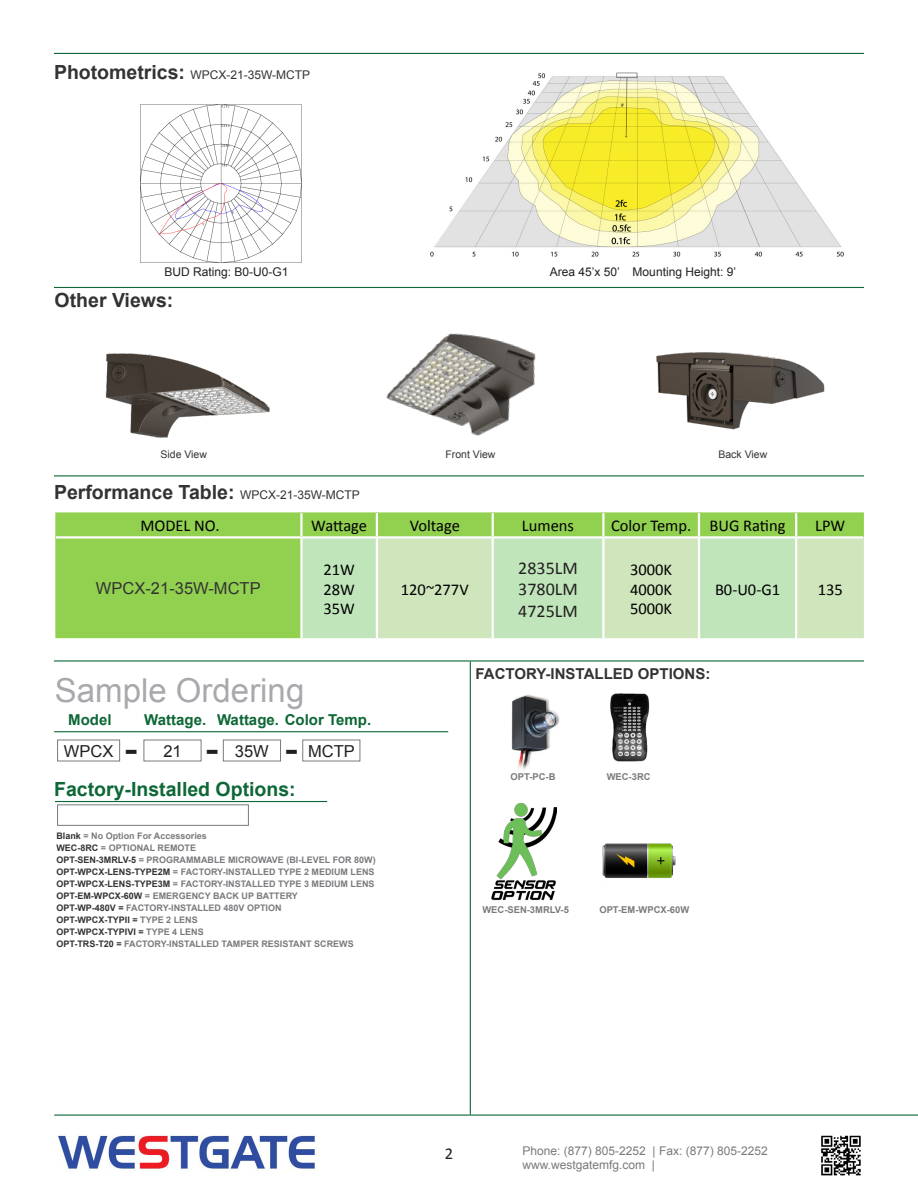
<style>
.page{position:relative;width:918px;height:1188px;background:#fff}
.page>*{position:absolute;margin:0;border:0;box-sizing:border-box;transform-origin:0 0}
.t1{font:33px "Arial";color:#a8a9ad}
.t2{font:700 28.5px "Verdana";color:#231f20}
.t3{font:700 19.5px "Arial";color:#333}
.t4{font:700 19.5px "Arial";color:#0d6736}
.t5{font:18px "Calibri";color:#231f20}
.t6{font:16.5px "Calibri";color:#000}
.t7{font:16.5px "Arial";color:#333}
.t8{font:16.5px "Arial";color:#231f20}
.t9{font:16.5px "Calibri";color:#231f20}
.t10{font:700 15px "Arial";color:#0d6736}
.t11{font:700 15px "Arial";color:#333}
.t12{font:12px "Arial";color:#787a7d}
.t13{font:12px "Arial";color:#231f20}
.t14{font:12px "Arial";color:#333}
.t15{font:10.5px "Arial";color:#333}
.t16{font:700 9.45px "Arial";color:#7a7b7e}
.t17{font:700 9px "Arial";color:#7a7b7e}
.t18{font:700 9px "Arial";color:#323332}
.s1{font-weight:700;font-size:19.5px}
.s2{font-weight:400;font-size:12px}
.s3{color:#323332}
.s4{color:#7a7b7e}
</style>
<div class="page">
<hr style="left:54px;top:475px;width:810px;height:1px;background:#0d6736">
<hr style="left:54px;top:53px;width:810px;height:1px;background:#0d6736">
<hr style="left:54px;top:287px;width:810px;height:1px;background:#0d6736">
<hr style="left:54px;top:660px;width:810px;height:2px;background:#0d6736">
<img style="left:140px;top:104px;width:162px;height:159px">
<img style="left:430px;top:72px;width:414px;height:185px">
<img style="left:58px;top:1135px;width:257px;height:35px">
<img style="left:821px;top:1135px;width:40px;height:41px">
<div style="left:55px;top:512px;width:809px;height:126px;background:#92d050"></div>
<div style="left:303px;top:539px;width:73px;height:99px;background:#c0e5bb"></div>
<svg style="left:378px;top:537px;width:486px;height:101px;background:#c8e5bb"></svg>
<hr style="left:300px;top:513px;width:3px;height:23px;background:#fff">
<hr style="left:376px;top:513px;width:2px;height:23px;background:#fff">
<hr style="left:492px;top:513px;width:2px;height:23px;background:#fff">
<hr style="left:602px;top:513px;width:3px;height:23px;background:#fff">
<hr style="left:698px;top:513px;width:2px;height:23px;background:#fff">
<hr style="left:795px;top:513px;width:2px;height:23px;background:#fff">
<hr style="left:300px;top:539px;width:3px;height:99px;background:#fff">
<hr style="left:376px;top:539px;width:2px;height:99px;background:#fff">
<hr style="left:492px;top:539px;width:2px;height:99px;background:#fff">
<hr style="left:602px;top:539px;width:3px;height:99px;background:#fff">
<hr style="left:698px;top:539px;width:2px;height:99px;background:#fff">
<hr style="left:795px;top:539px;width:2px;height:99px;background:#fff">
<hr style="left:56px;top:536px;width:245px;height:3px;background:#fff">
<hr style="left:301px;top:536px;width:76px;height:3px;background:#fff">
<hr style="left:377px;top:536px;width:116px;height:3px;background:#fff">
<hr style="left:493px;top:536px;width:110px;height:3px;background:#fff">
<hr style="left:603px;top:536px;width:96px;height:3px;background:#fff">
<hr style="left:699px;top:536px;width:97px;height:3px;background:#fff">
<hr style="left:796px;top:536px;width:67px;height:3px;background:#fff">
<hr style="left:54px;top:1115px;width:864px;height:1px;background:#0d6736">
<hr style="left:55px;top:801px;width:272px;height:1px;background:#0d6736">
<div style="left:57px;top:804px;width:192px;height:22px;background:#fff;border:1px solid #787a7d"></div>
<hr style="left:470px;top:662px;width:1px;height:453px;background:#0d6736">
<hr style="left:54px;top:731px;width:394px;height:1px;background:#0d6736">
<img style="left:610px;top:693px;width:40px;height:69px">
<img style="left:492px;top:803px;width:64px;height:98px">
<img style="left:511px;top:694px;width:49px;height:76px">
<img style="left:105px;top:353px;width:165px;height:85px">
<img style="left:386px;top:333px;width:150px;height:103px">
<img style="left:656px;top:352px;width:169px;height:78px">
<img style="left:602px;top:843px;width:74px;height:35px">
<p class="t14" style="left:54px;top:67px;width:258px"><span class="s1">Photometrics:</span> WPCX-21-35W-MCTP</p>
<p class="t13" style="left:164px;top:264px;width:126px">BUD Rating: B0-U0-G1</p>
<p class="t13" style="left:550px;top:264px;width:188px">Area 45’x 50’ Mounting Height: 9’</p>
<p class="t3" style="left:55px;top:287px;width:120px">Other Views:</p>
<p class="t15" style="left:161px;top:448px;width:48px">Side View</p>
<p class="t15" style="left:446px;top:448px;width:51px">Front View</p>
<p class="t15" style="left:718px;top:448px;width:50px">Back View</p>
<p class="t3" style="left:54px;top:479px;width:307px">Performance Table: <span class="s2">WPCX-21-35W-MCTP</span></p>
<p class="t6" style="left:140px;top:514px;width:81px">MODEL NO.</p>
<p class="t6" style="left:311px;top:514px;width:57px">Wattage</p>
<p class="t6" style="left:410px;top:514px;width:52px">Voltage</p>
<p class="t6" style="left:522px;top:514px;width:54px">Lumens</p>
<p class="t6" style="left:611px;top:514px;width:82px">Color Temp.</p>
<p class="t6" style="left:710px;top:514px;width:78px">BUG Rating</p>
<p class="t6" style="left:815px;top:514px;width:32px">LPW</p>
<p class="t7" style="left:96px;top:578px;width:166px">WPCX-21-35W-MCTP</p>
<p class="t6" style="left:323px;top:558px;width:33px">21W</p>
<p class="t6" style="left:323px;top:578px;width:33px">28W</p>
<p class="t6" style="left:323px;top:597px;width:33px">35W</p>
<p class="t1" style="left:55px;top:668px;width:251px">Sample Ordering</p>
<p class="t8" style="left:64px;top:740px;width:51px">WPCX</p>
<p class="t8" style="left:163px;top:740px;width:20px">21</p>
<p class="t8" style="left:235px;top:740px;width:35px">35W</p>
<p class="t8" style="left:308px;top:740px;width:48px">MCTP</p>
<p class="t10" style="left:68px;top:710px;width:45px">Model</p>
<p class="t10" style="left:144px;top:710px;width:63px">Wattage.</p>
<p class="t10" style="left:217px;top:710px;width:156px">Wattage. Color Temp.</p>
<p class="t2" style="left:124px;top:733px;width:15px">-</p>
<p class="t2" style="left:205px;top:733px;width:15px">-</p>
<p class="t2" style="left:285px;top:733px;width:15px">-</p>
<p class="t4" style="left:54px;top:776px;width:243px">Factory-Installed Options:</p>
<p class="t17" style="left:56px;top:830px;width:152px"><span class="s3">Blank</span> = No Option For Accessories</p>
<p class="t17" style="left:56px;top:842px;width:141px"><span class="s3">WEC-8RC</span> = OPTIONAL REMOTE</p>
<p class="t17" style="left:56px;top:854px;width:321px"><span class="s3">OPT-SEN-3MRLV-5</span> = PROGRAMMABLE MICROWAVE (BI-LEVEL FOR 80W)</p>
<p class="t17" style="left:56px;top:866px;width:320px"><span class="s3">OPT-WPCX-LENS-TYPE2M</span> = FACTORY-INSTALLED TYPE 2 MEDIUM LENS</p>
<p class="t17" style="left:56px;top:878px;width:320px"><span class="s3">OPT-WPCX-LENS-TYPE3M</span> = FACTORY-INSTALLED TYPE 3 MEDIUM LENS</p>
<p class="t17" style="left:56px;top:890px;width:243px"><span class="s3">OPT-EM-WPCX-60W</span> = EMERGENCY BACK UP BATTERY</p>
<p class="t17" style="left:56px;top:902px;width:227px"><span class="s3">OPT-WP-480V =</span> FACTORY-INSTALLED 480V OPTION</p>
<p class="t18" style="left:56px;top:914px;width:143px">OPT-WPCX-TYPII = <span class="s4">TYPE 2 LENS</span></p>
<p class="t18" style="left:56px;top:926px;width:149px">OPT-WPCX-TYPIVI = <span class="s4">TYPE 4 LENS</span></p>
<p class="t17" style="left:56px;top:938px;width:299px"><span class="s3">OPT-TRS-T20 =</span> FACTORY-INSTALLED TAMPER RESISTANT SCREWS</p>
<p class="t6" style="left:401px;top:578px;width:69px">120~277V</p>
<p class="t5" style="left:518px;top:555px;width:61px">2835LM</p>
<p class="t5" style="left:518px;top:577px;width:61px">3780LM</p>
<p class="t5" style="left:518px;top:598px;width:61px">4725LM</p>
<p class="t6" style="left:630px;top:558px;width:44px">3000K</p>
<p class="t6" style="left:630px;top:578px;width:44px">4000K</p>
<p class="t6" style="left:630px;top:597px;width:44px">5000K</p>
<p class="t6" style="left:715px;top:578px;width:67px">B0-U0-G1</p>
<p class="t6" style="left:818px;top:578px;width:27px">135</p>
<p class="t11" style="left:476px;top:664px;width:236px">FACTORY-INSTALLED OPTIONS:</p>
<p class="t16" style="left:511px;top:771px;width:46px">OPT-PC-B</p>
<p class="t16" style="left:607px;top:771px;width:45px">WEC-3RC</p>
<p class="t16" style="left:482px;top:904px;width:88px">WEC-SEN-3MRLV-5</p>
<p class="t16" style="left:599px;top:904px;width:91px">OPT-EM-WPCX-60W</p>
<p class="t9" style="left:445px;top:1142px;width:10px">2</p>
<p class="t12" style="left:522px;top:1143px;width:247px">Phone: (877) 805-2252 | Fax: (877) 805-2252</p>
<p class="t12" style="left:522px;top:1157px;width:134px">www.westgatemfg.com |</p>
</div>
